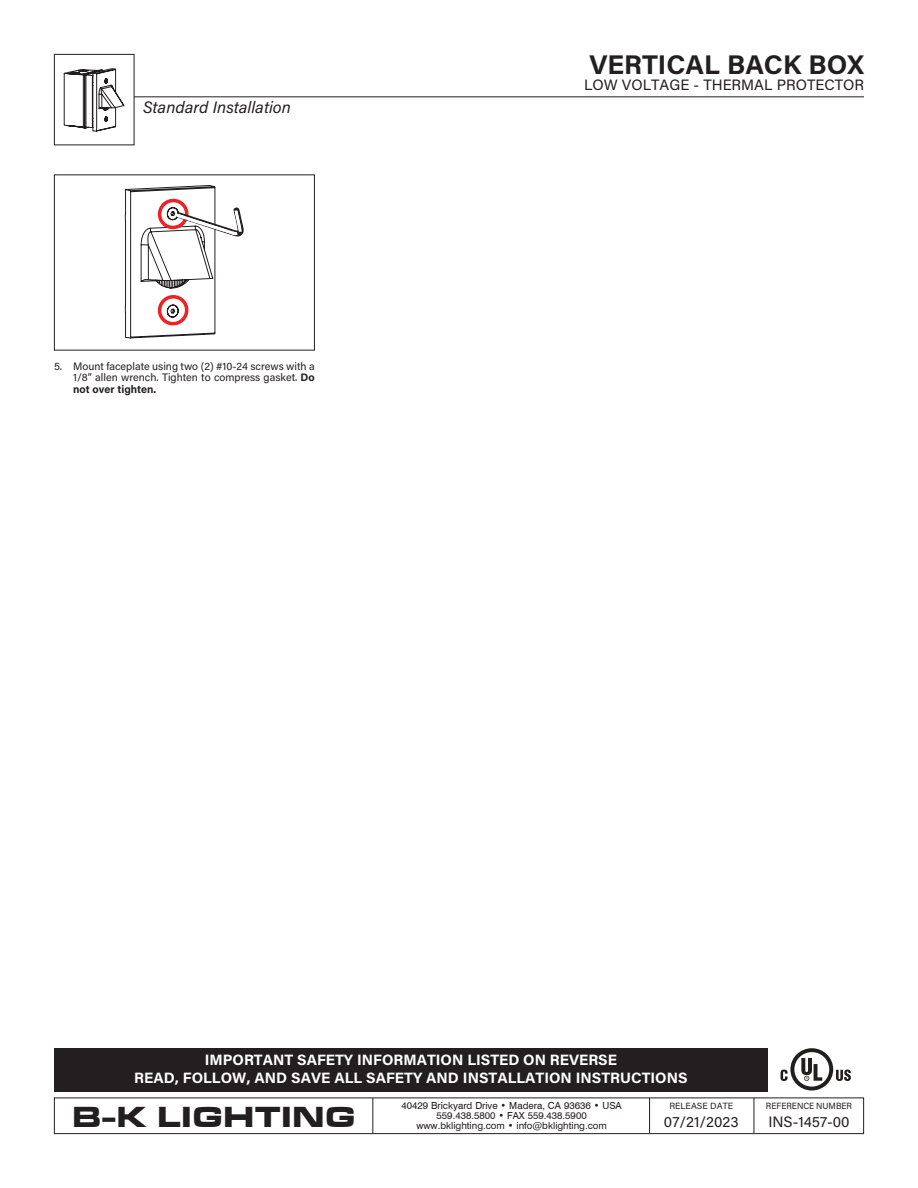
<style>
.page{position:relative;width:918px;height:1188px;background:#fff}
.page>*{position:absolute;margin:0;border:0;box-sizing:border-box;transform-origin:0 0}
.t1{font:30px "Microgramma D Bold Exte";letter-spacing:.055em;color:#231f20}
.t2{font:700 27px "Acumin Pro";color:#231f20}
.t3{font:italic 16.5px "Acumin Pro";color:#231f20}
.Spec_Text{font:700 15px "Acumin Pro";color:#fff}
.t4{font:15px "Acumin Pro";color:#231f20}
.installationtext1{font:10.8px/11.2px "Acumin Pro";color:#231f20;text-align:justify}
.t5{font:9.75px "Swiss 721 BT";color:#231f20}
.t6{font:9px "Acumin Pro";color:#231f20;scale:.95 1}
.t7{font:9px "Acumin Pro";color:#231f20}
.s1{font-weight:700}
</style>
<div class="page">
<svg style="left:836px;top:1070px;width:15px;height:11px"></svg>
<svg style="left:790px;top:1048px;width:43px;height:43px"></svg>
<div style="left:794px;top:1052px;width:35px;height:35px;background:#fff;border-radius:50%"></div>
<svg style="left:801px;top:1058px;width:21px;height:23px"></svg>
<svg style="left:781px;top:1070px;width:7px;height:11px"></svg>
<div style="left:54px;top:1048px;width:714px;height:43px;background:#231f20"></div>
<div style="left:54px;top:1098px;width:810px;height:36px;border:1px solid #231f20"></div>
<hr style="left:754px;top:1098px;width:1px;height:35px;background:#231f20">
<hr style="left:649px;top:1098px;width:1px;height:35px;background:#231f20">
<hr style="left:372px;top:1098px;width:1px;height:35px;background:#231f20">
<svg style="left:125px;top:185px;width:119px;height:154px"></svg>
<div style="left:54px;top:174px;width:261px;height:177px;border:1px solid #231f20"></div>
<hr style="left:124px;top:96px;width:740px;height:1px;background:#231f20">
<div style="left:54px;top:54px;width:80px;height:91px;background:#fff"></div>
<svg style="left:64px;top:69px;width:60px;height:62px"></svg>
<div style="left:54px;top:54px;width:80px;height:91px;border:1px solid #231f20"></div>
<p class="t3" style="left:143px;top:96px;width:149px">Standard Installation</p>
<p class="installationtext1" style="left:73px;top:360px;width:243px;text-indent:-19px">5. Mount faceplate using two (2) #10-24 screws with a 1/8” allen wrench. Tighten to compress gasket. <span class="s1">Do not over tighten.</span></p>
<p class="t2" style="left:589px;top:45px;width:276px">VERTICAL BACK BOX</p>
<p class="t4" style="left:584px;top:75px;width:281px">LOW VOLTAGE - THERMAL PROTECTOR</p>
<p class="Spec_Text" style="left:205px;top:1049px;width:414px">IMPORTANT SAFETY INFORMATION LISTED ON REVERSE</p>
<p class="Spec_Text" style="left:134px;top:1067px;width:555px">READ, FOLLOW, AND SAVE ALL SAFETY AND INSTALLATION INSTRUCTIONS</p>
<p class="t7" style="left:669px;top:1099px;width:65px">RELEASE DATE</p>
<p class="t4" style="left:664px;top:1111px;width:76px">07/21/2023</p>
<p class="t5" style="left:401px;top:1100px;width:222px">40429 Brickyard Drive • Madera, CA 93636 • USA</p>
<p class="t5" style="left:437px;top:1110px;width:152px">559.438.5800 • FAX 559.438.5900</p>
<p class="t1" style="left:73px;top:1097px;width:283px">B-K LIGHTING</p>
<p class="t5" style="left:416px;top:1119px;width:192px">www.bklighting.com • info@bklighting.com</p>
<p class="t6" style="left:766px;top:1099px;width:92px">REFERENCE NUMBER</p>
<p class="t4" style="left:768px;top:1111px;width:83px">INS-1457-00</p>
</div>
